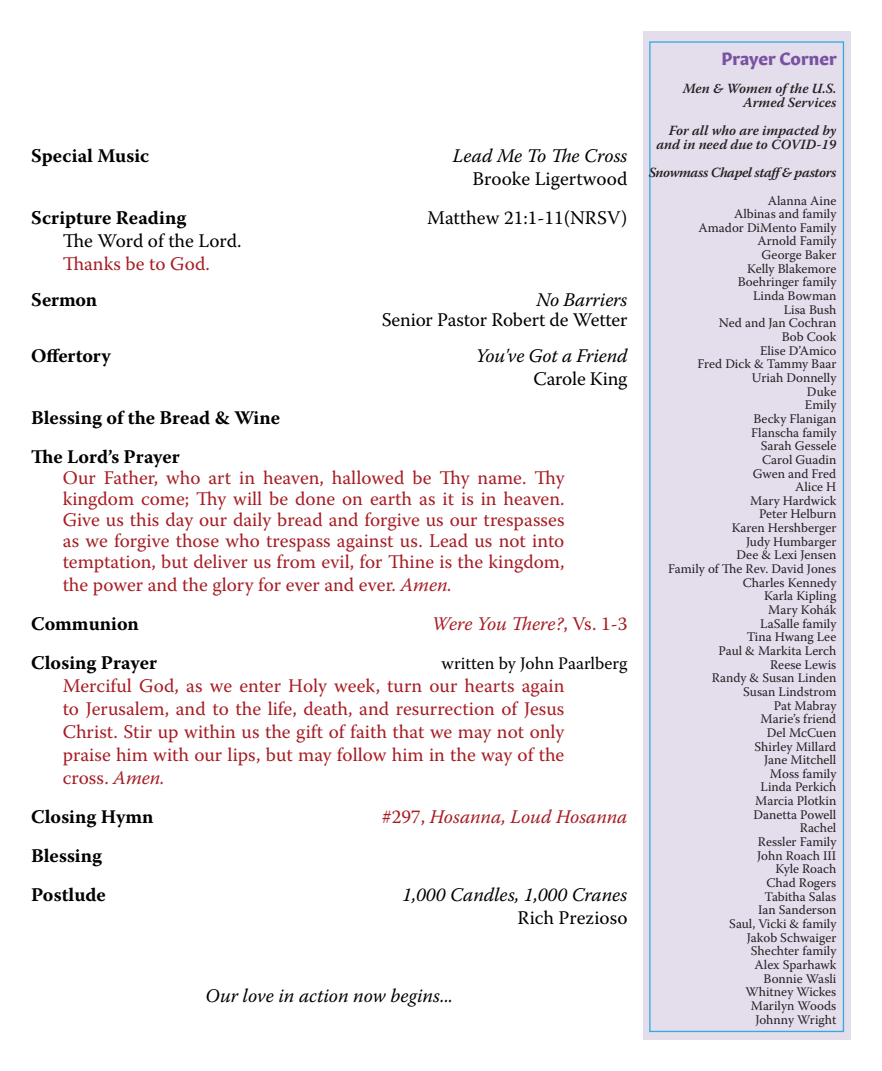
<style>
.page{position:relative;width:882px;height:1071px;background:#fff}
.page>*{position:absolute;margin:0;border:0;box-sizing:border-box;transform-origin:0 0}
.t1{font:19.25px/21px "Warnock Pro";color:#a61d24;text-align:justify}
.t2{font:700 19.25px/38.9px "Warnock Pro";color:#000}
.t3{font:19.25px "Warnock Pro";color:#000}
.t4{font:italic 19.25px "Warnock Pro";color:#000}
.t5{font:italic 19.25px "Warnock Pro";color:#a61d24}
.t6{font:17.5px "Warnock Pro";color:#000}
.t7{font:700 17.5px "Gitan Latn";color:#7852a1}
.t8{font:italic 600 14px/14px "Warnock Pro";color:#241f21;text-align:right}
.t9{font:italic 600 14px "Warnock Pro";letter-spacing:-.03em;color:#241f21}
.t10{font:13.12px/13.7px "Warnock Pro";color:#241f21;text-align:right}
.s1{font-style:italic}
.s2{font-weight:700;color:#000}
.s3{font-style:normal}
</style>
<div class="page">
<div style="left:643px;top:31px;width:207px;height:1009px;background:#e4ddec"></div>
<div style="left:649px;top:41px;width:195px;height:991px;border:1px solid #33abdf"></div>
<h1 class="t2" style="left:31px;top:136px;width:120px">Special Music</h1>
<h1 class="t4" style="left:453px;top:144px;width:176px">Lead Me To The Cross</h1>
<h1 class="t3" style="left:473px;top:167px;width:156px">Brooke Ligertwood</h1>
<h1 class="t2" style="left:31px;top:198px;width:157px">Scripture Reading</h1>
<h1 class="t3" style="left:427px;top:206px;width:202px">Matthew 21:1-11(NRSV)</h1>
<h1 class="t3" style="left:63px;top:229px;width:180px">The Word of the Lord.</h1>
<h1 class="t1" style="left:63px;top:253px;width:149px">Thanks be to God.</h1>
<h1 class="t2" style="left:31px;top:280px;width:68px">Sermon</h1>
<h1 class="t4" style="left:536px;top:288px;width:93px">No Barriers</h1>
<h1 class="t3" style="left:382px;top:308px;width:247px">Senior Pastor Robert de Wetter</h1>
<h1 class="t2" style="left:31px;top:336px;width:81px">Offertory</h1>
<h1 class="t4" style="left:476px;top:344px;width:153px">You've Got a Friend</h1>
<h1 class="t3" style="left:533px;top:367px;width:96px">Carole King</h1>
<h1 class="t2" style="left:31px;top:398px;width:250px">Blessing of the Bread &amp; Wine<br>The Lord’s Prayer</h1>
<p class="t1" style="left:63px;top:467px;width:503px">Our Father, who art in heaven, hallowed be Thy name. Thy kingdom come; Thy will be done on earth as it is in heaven.<br>Give us this day our daily bread and forgive us our trespasses as we forgive those who trespass against us. Lead us not into temptation, but deliver us from evil, for Thine is the kingdom,</p>
<h1 class="t1" style="left:31px;top:565px;width:422px;line-height:38.9px;text-indent:31px">the power and the glory for ever and ever. <span class="s1">Amen.<br></span><span class="s2">Communion</span></h1>
<h1 class="t5" style="left:432px;top:612px;width:197px">Were You There?<span class="s3">, Vs. 1-3</span></h1>
<h1 class="t2" style="left:31px;top:643px;width:127px">Closing Prayer</h1>
<h2 class="t6" style="left:441px;top:653px;width:188px">written by John Paarlberg</h2>
<p class="t1" style="left:63px;top:674px;width:503px;line-height:23.1px">Merciful God, as we enter Holy week, turn our hearts again to Jerusalem, and to the life, death, and resurrection of Jesus Christ. Stir up within us the gift of faith that we may not only praise him with our lips, but may follow him in the way of the cross. <span class="s1">Amen.</span></p>
<h1 class="t2" style="left:31px;top:797px;width:124px">Closing Hymn</h1>
<h1 class="t5" style="left:382px;top:805px;width:247px"><span class="s3">#297,</span> Hosanna, Loud Hosanna</h1>
<h1 class="t2" style="left:31px;top:836px;width:76px">Blessing<br>Postlude</h1>
<h1 class="t4" style="left:402px;top:883px;width:227px">1,000 Candles, 1,000 Cranes</h1>
<h1 class="t3" style="left:518px;top:906px;width:111px">Rich Prezioso</h1>
<h1 class="t4" style="left:206px;top:984px;width:249px">Our love in action now begins...</h1>
<h2 class="t7" style="left:722px;top:43px;width:117px">Prayer Corner</h2>
<p class="t8" style="left:683px;top:81px;width:155px">Men &amp; Women of the U.S.<br>Armed Services</p>
<p class="t8" style="left:656px;top:123px;width:181px">For all who are impacted by and in need due to COVID-19</p>
<p class="t9" style="left:649px;top:164px;width:189px">Snowmass Chapel staff&amp; pastors</p>
<p class="t10" style="left:668px;top:193px;width:170px">Alanna Aine<br>Albinas and family<br>Amador DiMento Family<br>Arnold Family<br>George Baker<br>Kelly Blakemore<br>Boehringer family<br>Linda Bowman<br>Lisa Bush<br>Ned and Jan Cochran<br>Bob Cook<br>Elise D’Amico<br>Fred Dick &amp; Tammy Baar<br>Uriah Donnelly<br>Duke<br>Emily<br>Becky Flanigan<br>Flanscha family<br>Sarah Gessele<br>Carol Guadin<br>Gwen and Fred<br>Alice H<br>Mary Hardwick<br>Peter Helburn<br>Karen Hershberger<br>Judy Humbarger<br>Dee &amp; Lexi Jensen<br>Family of The Rev. David Jones<br>Charles Kennedy<br>Karla Kipling<br>Mary Kohák<br>LaSalle family<br>Tina Hwang Lee<br>Paul &amp; Markita Lerch<br>Reese Lewis<br>Randy &amp; Susan Linden<br>Susan Lindstrom<br>Pat Mabray<br>Marie’s friend<br>Del McCuen<br>Shirley Millard<br>Jane Mitchell<br>Moss family<br>Linda Perkich<br>Marcia Plotkin<br>Danetta Powell<br>Rachel<br>Ressler Family<br>John Roach III<br>Kyle Roach<br>Chad Rogers<br>Tabitha Salas<br>Ian Sanderson<br>Saul, Vicki &amp; family<br>Jakob Schwaiger<br>Shechter family<br>Alex Sparhawk<br>Bonnie Wasli<br>Whitney Wickes<br>Marilyn Woods<br>Johnny Wright</p>
</div>
